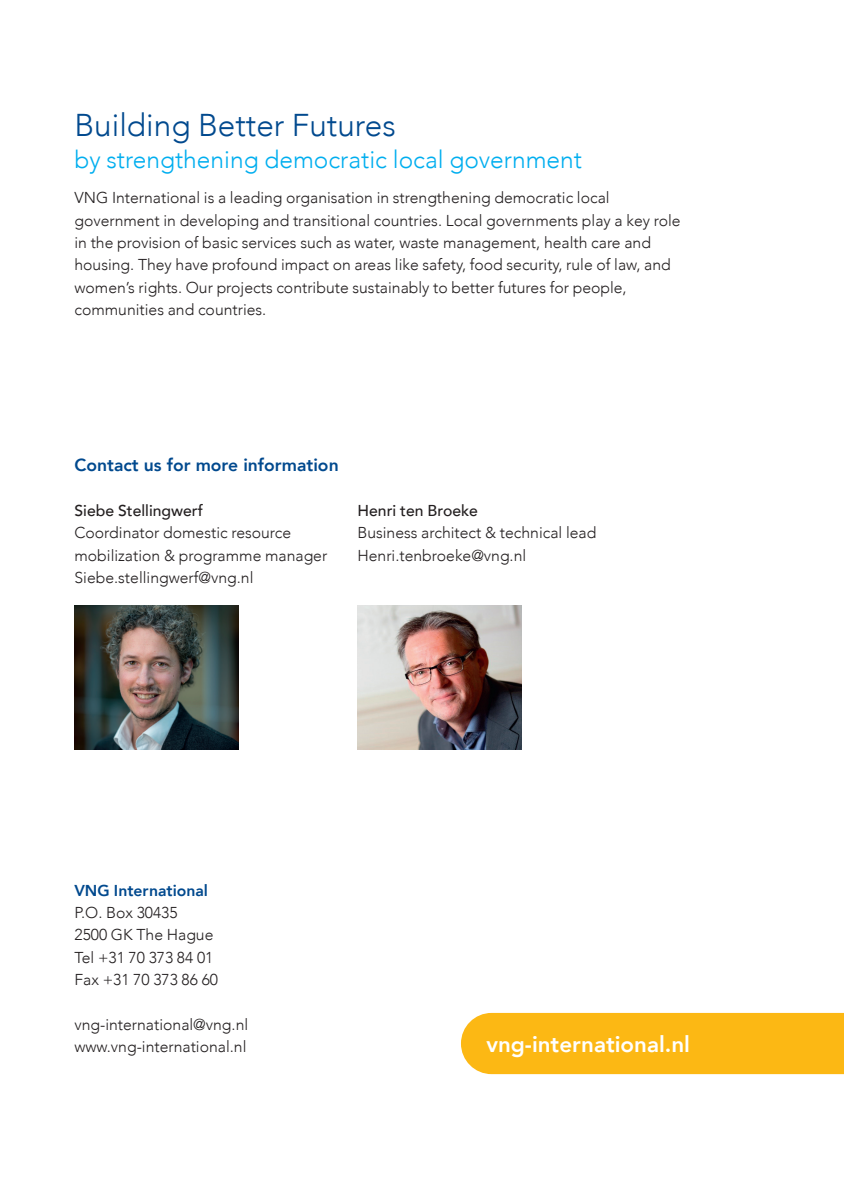
<style>
.page{position:relative;width:844px;height:1191px;background:#fff}
.page>*{position:absolute;margin:0;border:0;box-sizing:border-box;transform-origin:0 0}
.t1{font:300 31.5px "Avenir";color:#01498e}
.t2{font:300 24.5px "Avenir";color:#00aeef}
.t3{font:800 22.4px "Avenir";color:#fff}
.t4{font:800 17.5px "Avenir";color:#01498e}
.t5{font:300 15.75px/22.4px "Avenir";color:#231f20}
.t6{font:500 15.75px "Avenir";color:#231f20}
.t7{font:800 15.75px "Avenir";color:#01498e}
</style>
<div class="page">
<div style="left:461px;top:1013px;width:382px;height:61px;background:#fcb814"></div>
<img style="left:74px;top:605px;width:164px;height:144px">
<img style="left:357px;top:605px;width:164px;height:144px">
<h1 class="t1" style="left:74px;top:107px;width:323px">Building Better Futures</h1>
<h2 class="t2" style="left:74px;top:145px;width:509px">by strengthening democratic local government</h2>
<p class="t5" style="left:74px;top:187px;width:607px">VNG International is a leading organisation in strengthening democratic local government in developing and transitional countries. Local governments play a key role in the provision of basic services such as water, waste management, health care and housing. They have profound impact on areas like safety, food security, rule of law, and women’s rights. Our projects contribute sustainably to better futures for people, communities and countries.</p>
<p class="t4" style="left:74px;top:452px;width:266px">Contact us for more information</p>
<p class="t6" style="left:74px;top:497px;width:130px">Siebe Stellingwerf</p>
<p class="t5" style="left:74px;top:522px;width:254px">Coordinator domestic resource mobilization &amp; programme manager<br>Siebe.stellingwerf@vng.nl</p>
<p class="t6" style="left:357px;top:497px;width:122px">Henri ten Broeke</p>
<p class="t5" style="left:357px;top:522px;width:240px">Business architect &amp; technical lead<br>Henri.tenbroeke@vng.nl</p>
<p class="t7" style="left:74px;top:878px;width:135px">VNG International</p>
<p class="t5" style="left:74px;top:901px;width:145px">P.O. Box 30435<br>2500 GK The Hague<br>Tel +31 70 373 84 01<br>Fax +31 70 373 86 60</p>
<p class="t5" style="left:74px;top:1013px;width:175px">vng-international@vng.nl www.vng-international.nl</p>
<h3 class="t3" style="left:486px;top:1026px;width:205px">vng-international.nl</h3>
</div>
